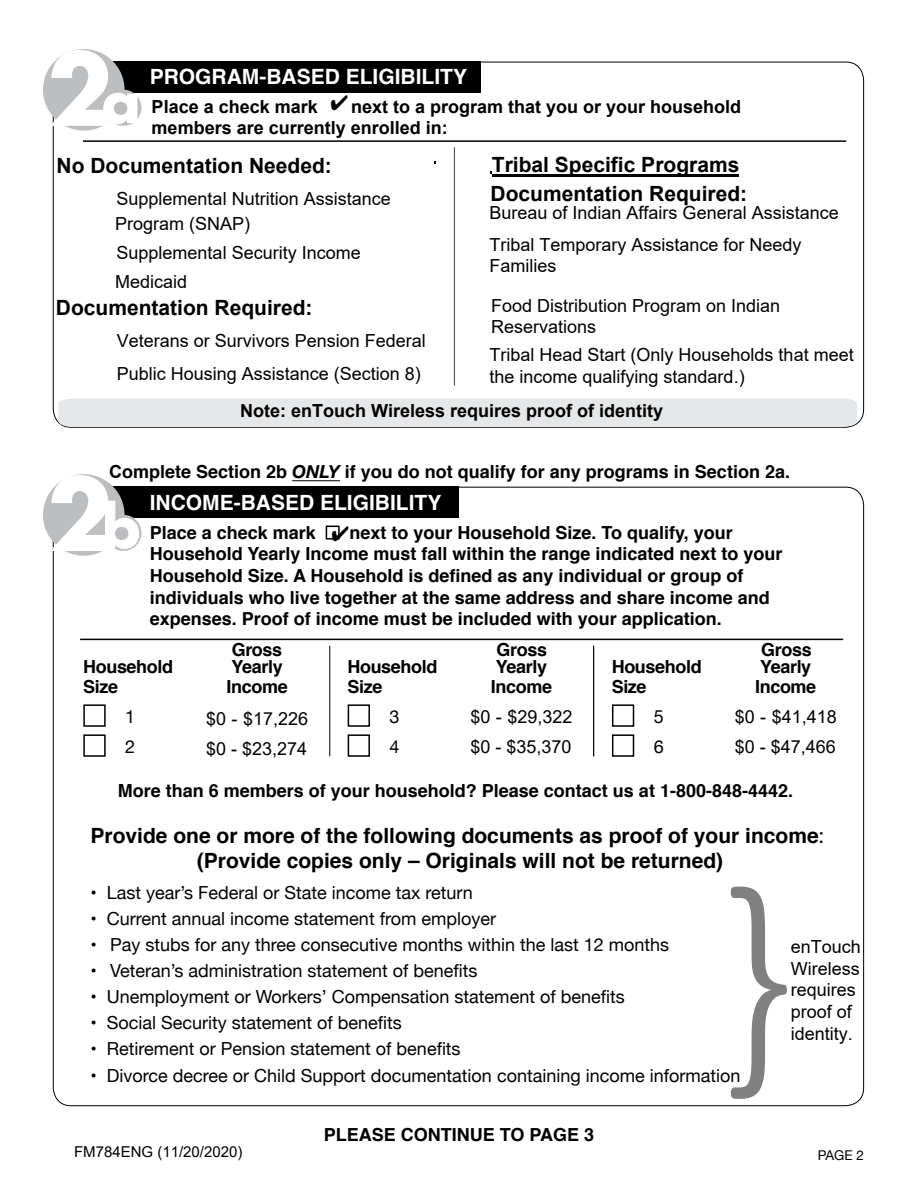
<style>
.page{position:relative;width:918px;height:1188px;background:#fff}
.page>*{position:absolute;margin:0;border:0;box-sizing:border-box;transform-origin:0 0}
.t1{font:300 255px "Calibri";color:#808080}
.t2{font:700 97.05px "Futura";color:#fff}
.t3{font:700 57.3px "Futura";color:#fff}
.t4{font:700 21px/25.2px "Helvetica";color:#000;text-align:center}
.t5{font:700 21px/29.5px "Arial";color:#000}
.t6{font:700 21px "Helvetica";color:#fff}
.t7{font:700 18px/21.6px "Helvetica";color:#000}
.t8{font:18px/30px "Arial";color:#000}
.t9{font:18px/30px "Helvetica Neue";color:#000}
.t10{font:700 18px/20.9px "Arial";color:#000}
.t11{font:700 18px "Helvetica";letter-spacing:-.02em;color:#000}
.t12{font:15px "Arial";color:#000}
.t13{font:13.5px "Helvetica Neue";color:#000}
.s1{font-family:"Helvetica"}
.s2{font-family:"Arial"}
.s3{font-family:"Helvetica Neue";font-style:italic}
.s4{font-family:"Helvetica Neue";font-weight:400}
</style>
<div class="page">
<div style="left:110px;top:62px;width:371px;height:31px;background:#000"></div>
<div style="left:43px;top:49px;width:82px;height:82px;background:#bcbec0;border-radius:50%"></div>
<hr style="left:83px;top:140px;width:763px;height:2px;background:#000">
<div style="left:326px;top:526px;width:14px;height:14px;border:2px solid #000"></div>
<hr style="left:80px;top:639px;width:763px;height:1px;background:#000">
<hr style="left:329px;top:646px;width:1px;height:110px;background:#000">
<div style="left:110px;top:487px;width:348px;height:31px;background:#000"></div>
<div style="left:43px;top:474px;width:82px;height:82px;background:#bcbec0;border-radius:50%"></div>
<div style="left:105px;top:90px;width:36px;height:36px;background:#bcbec0;border-radius:50%"></div>
<div style="left:105px;top:515px;width:36px;height:36px;background:#bcbec0;border-radius:50%"></div>
<div style="left:83px;top:704px;width:23px;height:23px;border:2px solid #000"></div>
<div style="left:83px;top:734px;width:23px;height:23px;border:2px solid #000"></div>
<div style="left:348px;top:704px;width:22px;height:23px;border:2px solid #000"></div>
<div style="left:348px;top:734px;width:22px;height:23px;border:2px solid #000"></div>
<div style="left:612px;top:704px;width:22px;height:23px;border:2px solid #000"></div>
<div style="left:612px;top:734px;width:22px;height:23px;border:2px solid #000"></div>
<hr style="left:492px;top:174px;width:247px;height:3px;background:#000">
<hr style="left:593px;top:646px;width:1px;height:110px;background:#000">
<hr style="left:454px;top:147px;width:1px;height:238px;background:#000">
<div style="left:58px;top:398px;width:799px;height:29px;background:#e6e7e8"></div>
<hr style="left:292px;top:480px;width:48px;height:1px;background:#000">
<svg style="left:332px;top:526px;width:8px;height:14px"></svg>
<h2 class="t2" style="left:47px;top:22px;width:68px">2</h2>
<h3 class="t3" style="left:102px;top:62px;width:41px">a</h3>
<p class="t6" style="left:150px;top:60px;width:319px">PROGRAM-BASED ELIGIBILITY</p>
<p class="t10" style="left:152px;top:97px;width:591px">Place a check mark ✔ <span class="s1">n</span>ext to a program that you or your household members are currently enrolled in:</p>
<p class="t5" style="left:57px;top:151px;width:277px">No Documentation Needed:</p>
<p class="t8" style="left:115px;top:187px;width:277px;line-height:24.6px">Supplemental Nutrition Assistance<br>Program (SNAP)</p>
<p class="t8" style="left:115px;top:238px;width:247px;line-height:29.1px">Supplemental Security Income<br>Medicaid</p>
<p class="t5" style="left:56px;top:294px;width:258px">Documentation Required:</p>
<p class="t8" style="left:117px;top:325px;width:311px;line-height:32.4px">Veterans or Survivors Pension Federal<br>Public Housing Assistance (Section 8)</p>
<p class="t5" style="left:491px;top:150px;width:258px">Tribal Specific Programs<br>Documentation Required:</p>
<p class="t8" style="left:490px;top:197px;width:351px;line-height:31.2px">Bureau of Indian Affairs General Assistance<br>Tribal Temporary Assistance for Needy</p>
<p class="t8" style="left:490px;top:251px;width:68px">Families</p>
<p class="t8" style="left:491px;top:295px;width:291px;line-height:21.6px">Food Distribution Program on Indian<br>Reservations</p>
<p class="t8" style="left:490px;top:344px;width:366px;line-height:21.6px">Tribal Head Start (Only Households that meet the income qualifying standard.)</p>
<p class="t10" style="left:240px;top:400px;width:425px">Note: enTouch Wireless requires proof of identity</p>
<p class="t7" style="left:109px;top:461px;width:682px"><span class="s2">C</span>omplete Section 2b <span class="s3">ONLY</span> if you do not qualify for any programs in Section 2a.</p>
<h2 class="t2" style="left:47px;top:447px;width:68px">2</h2>
<h3 class="t3" style="left:102px;top:487px;width:41px">b</h3>
<p class="t6" style="left:150px;top:485px;width:293px">INCOME-BASED ELIGIBILITY</p>
<p class="t7" style="left:150px;top:522px;width:634px;text-indent:200px">next to your Household Size. To qualify, your Household Yearly Income must fall within the range indicated next to your Household Size. A Household is defined as any individual or group of individuals who live together at the same address and share income and expenses. Proof of income must be included with your application.</p>
<p class="t7" style="left:150px;top:522px;width:168px">Place a check mark</p>
<p class="t7" style="left:232px;top:639px;width:52px">Gross</p>
<p class="t7" style="left:497px;top:639px;width:52px">Gross</p>
<p class="t11" style="left:83px;top:653px;width:92px">Household</p>
<p class="t7" style="left:231px;top:657px;width:53px">Yearly</p>
<p class="t7" style="left:83px;top:676px;width:36px">Size</p>
<p class="t7" style="left:226px;top:676px;width:63px">Income</p>
<p class="t9" style="left:125px;top:703px;width:12px">1<br>2</p>
<p class="t8" style="left:206px;top:703px;width:104px">$0 - $17,226 $0 - $23,274</p>
<p class="t11" style="left:347px;top:653px;width:92px">Household</p>
<p class="t7" style="left:496px;top:657px;width:53px">Yearly</p>
<p class="t7" style="left:347px;top:676px;width:36px">Size</p>
<p class="t7" style="left:491px;top:676px;width:63px">Income</p>
<p class="t9" style="left:389px;top:703px;width:12px">3<br>4</p>
<p class="t8" style="left:470px;top:702px;width:104px">$0 - $29,322 $0 - $35,370</p>
<p class="t7" style="left:761px;top:639px;width:52px">Gross</p>
<p class="t11" style="left:612px;top:653px;width:92px">Household</p>
<p class="t7" style="left:760px;top:657px;width:53px">Yearly</p>
<p class="t7" style="left:612px;top:676px;width:36px">Size</p>
<p class="t7" style="left:755px;top:676px;width:63px">Income</p>
<p class="t9" style="left:654px;top:703px;width:12px">5<br>6</p>
<p class="t8" style="left:735px;top:702px;width:104px">$0 - $41,418 $0 - $47,466</p>
<p class="t7" style="left:118px;top:780px;width:677px">More than 6 members of your household? Please contact us at 1-800-848-4442.</p>
<p class="t4" style="left:91px;top:823px;width:735px">Provide one or more of the following documents as proof of your income<span class="s4">: </span>(Provide copies only – Originals will not be returned)</p>
<p class="t9" style="left:91px;top:878px;width:384px">• Last year’s Federal or State income tax return</p>
<p class="t9" style="left:91px;top:905px;width:407px">• Current annual income statement from employer</p>
<p class="t9" style="left:91px;top:931px;width:580px">• Pay stubs for any three consecutive months within the last 12 months</p>
<p class="t9" style="left:91px;top:957px;width:388px">• Veteran’s administration statement of benefits</p>
<p class="t9" style="left:91px;top:983px;width:536px">• Unemployment or Workers’ Compensation statement of benefits</p>
<p class="t9" style="left:91px;top:1009px;width:313px">• Social Security statement of benefits</p>
<p class="t9" style="left:91px;top:1035px;width:372px">• Retirement or Pension statement of benefits</p>
<p class="t9" style="left:91px;top:1061px;width:651px">• Divorce decree or Child Support documentation containing income information</p>
<h1 class="t1" style="left:715px;top:817px;width:78px">}</h1>
<p class="t8" style="left:791px;top:937px;width:72px;line-height:21px;text-align:justify">enTouch Wireless requires</p>
<p class="t8" style="left:791px;top:1001px;width:64px;line-height:21.6px">proof of identity.</p>
<p class="t12" style="left:74px;top:1141px;width:170px">FM784ENG (11/20/2020)</p>
<p class="t7" style="left:324px;top:1124px;width:272px">PLEASE CONTINUE TO PAGE 3</p>
<p class="t13" style="left:818px;top:1146px;width:48px">PAGE 2</p>
</div>
